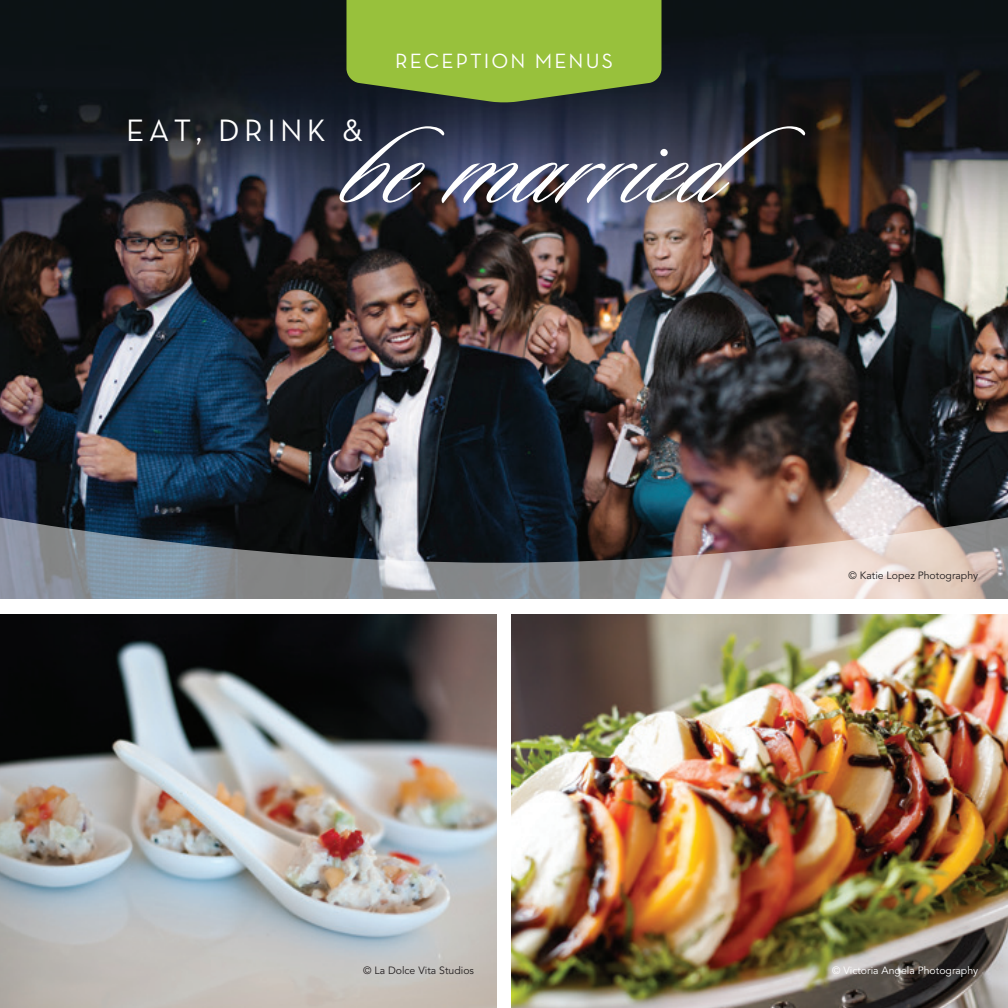
<style>
.page{position:relative;width:1008px;height:1008px;background:#fff}
.page>*{position:absolute;margin:0;border:0;box-sizing:border-box;transform-origin:0 0}
.t1{font:131.25px "Sloop Script Two";letter-spacing:.025em;color:#fff}
.t2{font:31.5px "Neutra Text";letter-spacing:.14em;color:#fff}
.t3{font:21px "Neutra Text";letter-spacing:.1em;color:#fff}
.t4{font:10.5px "Avenir";color:#231f20}
.t5{font:10.5px "Avenir";color:#fff}
</style>
<div class="page">
<img style="left:0;top:0;width:1008px;height:515px">
<svg style="left:0;top:515px;width:1008px;height:84px;background:#7d7a7c"></svg>
<svg style="left:346px;top:0;width:315px;height:103px;background:#8aaf3a"></svg>
<img style="left:0;top:614px;width:496px;height:394px">
<img style="left:512px;top:614px;width:496px;height:394px">
<p class="t3" style="left:395px;top:48px;width:219px">RECEPTION MENUS</p>
<p class="t2" style="left:126px;top:111px;width:238px">EAT, DRINK &amp;</p>
<p class="t1" style="left:346px;top:96px;width:472px">be married</p>
<p class="t4" style="left:849px;top:570px;width:131px">© Katie Lopez Photography</p>
<p class="t4" style="left:363px;top:964px;width:112px">© La Dolce Vita Studios</p>
<p class="t5" style="left:832px;top:964px;width:148px">© Victoria Angela Photography</p>
</div>
